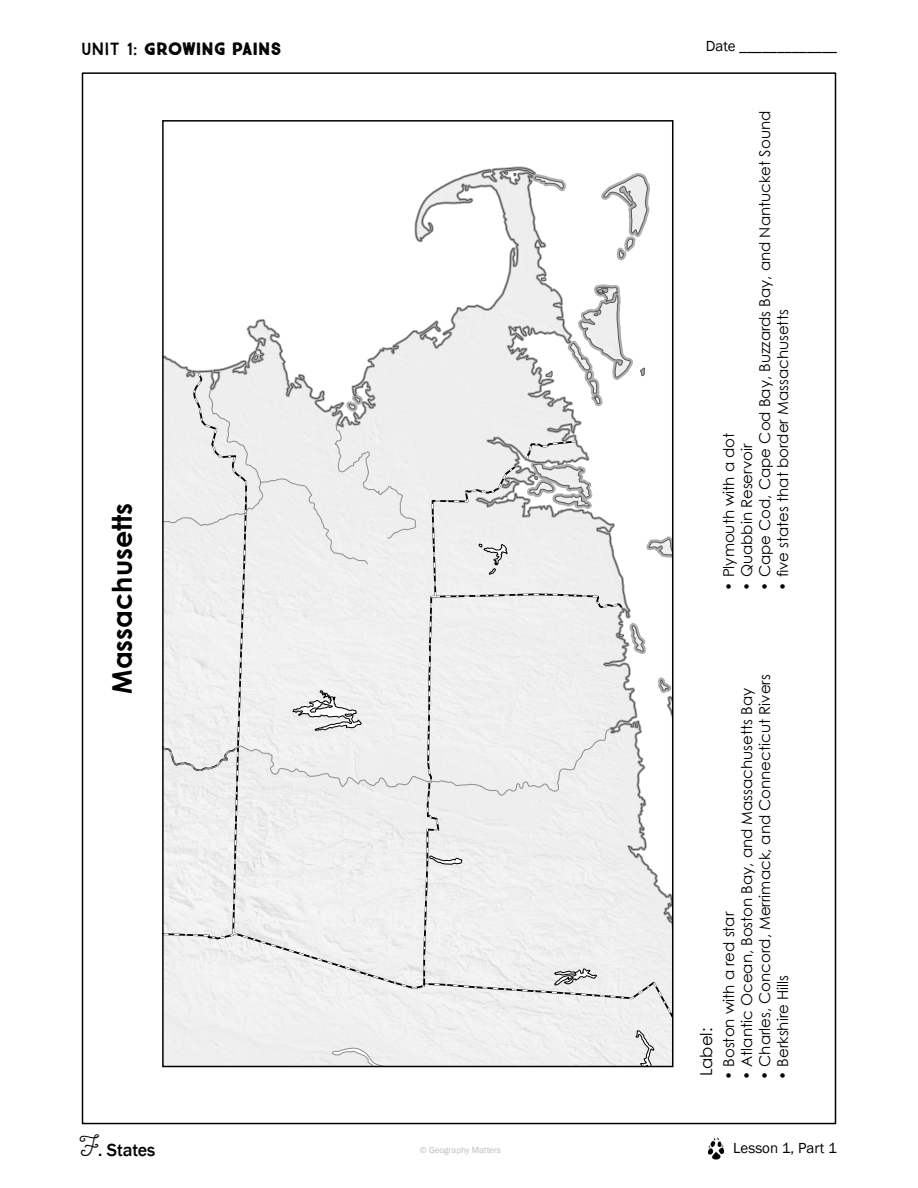
<style>
.page{position:relative;width:918px;height:1188px;background:#fff}
.page>*{position:absolute;margin:0;border:0;box-sizing:border-box;transform-origin:0 0}
.t1{font:700 27px "Century Gothic";color:#000}
.t2{font:900 18px "True North Rough";color:#000}
.t3{font:500 18px "Franklin Gothic";letter-spacing:-.005em;color:#000}
.t4{font:16.5px "Century Gothic";color:#000}
.t5{font:15px "Century Gothic";color:#000}
.t6{font:15px "Franklin Gothic";color:#000}
.t7{font:9px "Franklin Gothic";color:#bdbdbd}
.s1{font-weight:400}
.s2{font-family:"True North Script";font-weight:400;font-size:33px}
</style>
<div class="page">
<img style="left:707px;top:1137px;width:18px;height:23px">
<svg style="left:163px;top:72px;width:510px;height:992px"></svg>
<p class="t2" style="left:81px;top:37px;width:202px"><span class="s1">Unit 1:</span> GROWING PAINS</p>
<p class="t6" style="left:706px;top:37px;width:133px">Date _____________</p>
<p class="t1" style="left:105px;top:694px;width:192px;rotate:-90deg">Massachusetts</p>
<p class="t3" style="left:81px;top:1138px;width:76px"><span class="s2">F</span>. States</p>
<p class="t5" style="left:756px;top:591px;width:481px;rotate:-90deg">• Cape Cod, Cape Cod Bay, Buzzards Bay, and Nantucket Sound</p>
<p class="t5" style="left:774px;top:591px;width:283px;rotate:-90deg">• five states that border Massachusetts</p>
<p class="t5" style="left:720px;top:591px;width:160px;rotate:-90deg">• Plymouth with a dot</p>
<p class="t5" style="left:738px;top:591px;width:149px;rotate:-90deg">• Quabbin Reservoir</p>
<p class="t4" style="left:696px;top:1076px;width:50px;rotate:-90deg">Label:</p>
<p class="t5" style="left:756px;top:1080px;width:407px;rotate:-90deg">• Charles, Concord, Merrimack, and Connecticut Rivers</p>
<p class="t5" style="left:738px;top:1080px;width:393px;rotate:-90deg">• Atlantic Ocean, Boston Bay, and Massachusetts Bay</p>
<p class="t5" style="left:720px;top:1080px;width:170px;rotate:-90deg">• Boston with a red star</p>
<p class="t5" style="left:774px;top:1080px;width:107px;rotate:-90deg">• Berkshire Hills</p>
<p class="t7" style="left:420px;top:1144px;width:83px">© Geography Matters</p>
<p class="t6" style="left:733px;top:1139px;width:105px">Lesson 1, Part 1</p>
</div>
